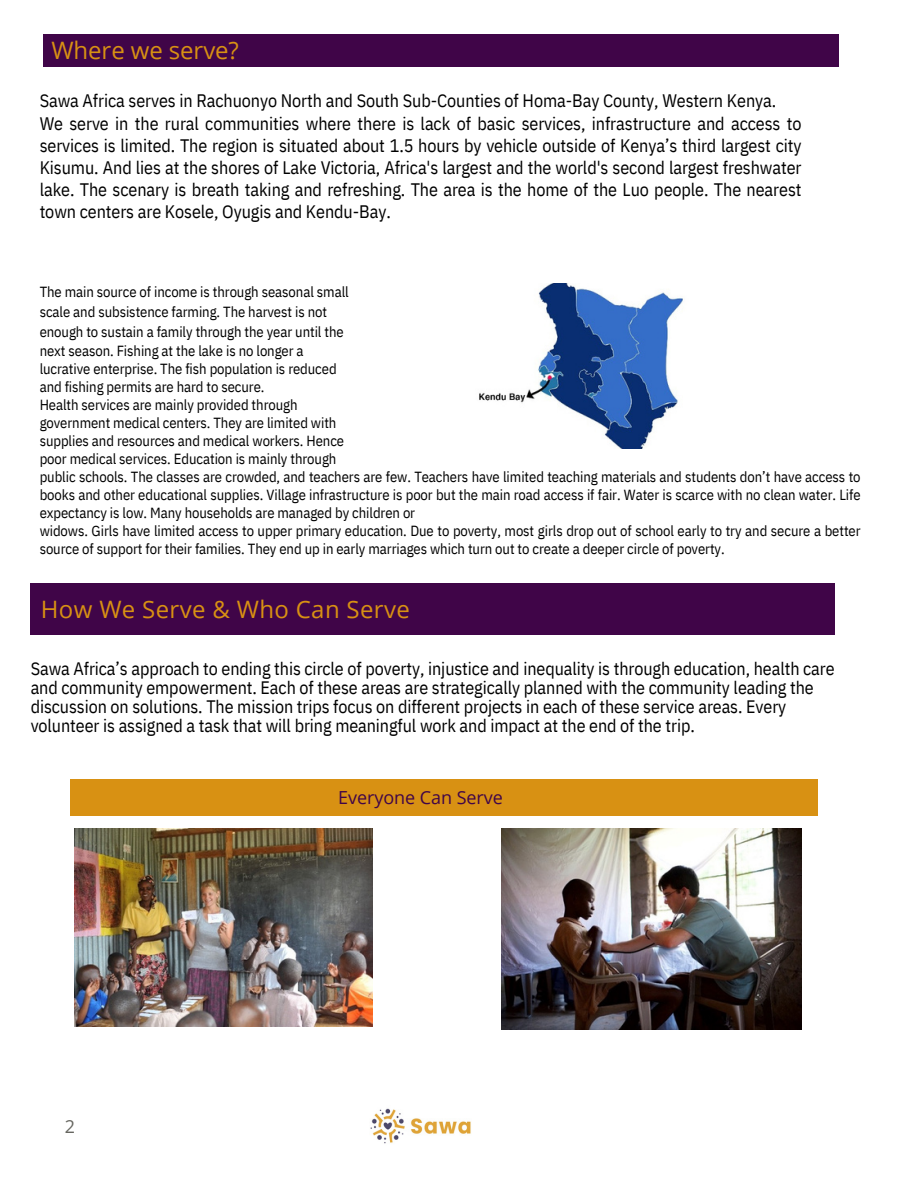
<style>
.page{position:relative;width:918px;height:1188px;background:#fff}
.page>*{position:absolute;margin:0;border:0;box-sizing:border-box;transform-origin:0 0}
.t1{font:24px "Open Sans";letter-spacing:.015em;color:#d89113}
.t2{font:24px "Open Sans";letter-spacing:-.005em;color:#d89113}
.t3{font:18px/22.2px "IBM Plex Sans Cond";letter-spacing:-.005em;color:#000;text-align:justify}
.t4{font:18px "Open Sans";letter-spacing:-.005em;color:#400548}
.t5{font:18px "Open Sans";color:#666660}
.t6{font:14.7px/18px "IBM Plex Sans Cond";letter-spacing:-.005em;color:#000;text-align:justify}
</style>
<div class="page">
<img style="left:75px;top:829px;width:298px;height:198px">
<img style="left:501px;top:829px;width:300px;height:200px">
<img style="left:479px;top:284px;width:204px;height:165px">
<div style="left:43px;top:34px;width:796px;height:33px;background:#400548"></div>
<div style="left:31px;top:583px;width:804px;height:51px;background:#400548"></div>
<div style="left:70px;top:779px;width:747px;height:37px;background:#d89113"></div>
<img style="left:370px;top:1108px;width:101px;height:36px">
<p class="t2" style="left:52px;top:33px;width:189px">Where we serve?</p>
<p class="t3" style="left:40px;top:90px;width:738px">Sawa Africa serves in Rachuonyo North and South Sub-Counties of Homa-Bay County, Western Kenya.</p>
<p class="t3" style="left:40px;top:112px;width:763px">We serve in the rural communities where there is lack of basic services, infrastructure and access to services is limited. The region is situated about 1.5 hours by vehicle outside of Kenya’s third largest city Kisumu. And lies at the shores of Lake Victoria, Africa's largest and the world's second largest freshwater lake. The scenary is breath taking and refreshing. The area is the home of the Luo people. The nearest town centers are Kosele, Oyugis and Kendu-Bay.</p>
<p class="t6" style="left:40px;top:282px;width:311px">The main source of income is through seasonal small</p>
<p class="t6" style="left:40px;top:303px;width:289px">scale and subsistence farming. The harvest is not</p>
<p class="t6" style="left:40px;top:323px;width:306px">enough to sustain a family through the year until the</p>
<p class="t6" style="left:40px;top:342px;width:265px">next season. Fishing at the lake is no longer a</p>
<p class="t6" style="left:40px;top:360px;width:299px">lucrative enterprise. The fish population is reduced</p>
<p class="t6" style="left:40px;top:378px;width:226px">and fishing permits are hard to secure.</p>
<p class="t6" style="left:40px;top:396px;width:259px">Health services are mainly provided through</p>
<p class="t6" style="left:40px;top:414px;width:298px">government medical centers. They are limited with</p>
<p class="t6" style="left:40px;top:432px;width:306px">supplies and resources and medical workers. Hence</p>
<p class="t6" style="left:40px;top:450px;width:298px">poor medical services. Education is mainly through</p>
<p class="t6" style="left:40px;top:468px;width:822px">public schools. The classes are crowded, and teachers are few. Teachers have limited teaching materials and students don’t have access to books and other educational supplies. Village infrastructure is poor but the main road access if fair. Water is scarce with no clean water. Life expectancy is low. Many households are managed by children or</p>
<p class="t6" style="left:40px;top:522px;width:822px">widows. Girls have limited access to upper primary education. Due to poverty, most girls drop out of school early to try and secure a better source of support for their families. They end up in early marriages which turn out to create a deeper circle of poverty.</p>
<p class="t1" style="left:41px;top:593px;width:370px">How We Serve &amp; Who Can Serve</p>
<p class="t3" style="left:31px;top:658px;width:805px;line-height:19.2px;text-align:left">Sawa Africa’s approach to ending this circle of poverty, injustice and inequality is through education, health care and community empowerment. Each of these areas are strategically planned with the community leading the discussion on solutions. The mission trips focus on different projects in each of these service areas. Every volunteer is assigned a task that will bring meaningful work and impact at the end of the trip.</p>
<p class="t5" style="left:65px;top:1113px;width:12px">2</p>
<p class="t4" style="left:338px;top:785px;width:166px">Everyone Can Serve</p>
</div>
